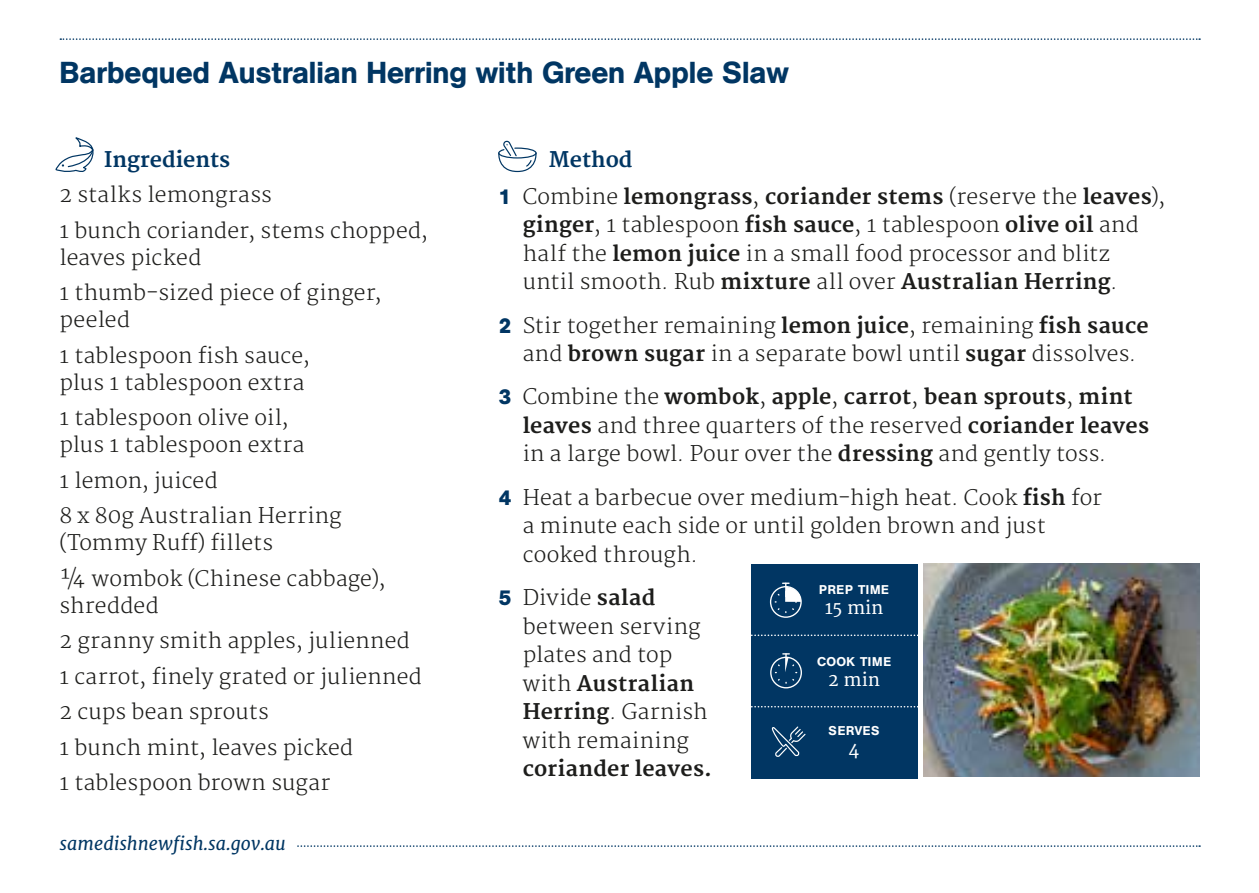
<style>
.page{position:relative;width:1259px;height:893px;background:#fff}
.page>*{position:absolute;margin:0;border:0;box-sizing:border-box;transform-origin:0 0}
.t1{font:500 30px "AG Buch BQ";color:#013663}
.t2{font:300 21px/35.4px "Merriweather";letter-spacing:.01em;color:#1d1d1b}
.t3{font:700 21px/36.9px "Merriweather";letter-spacing:.01em;color:#1d1d1b}
.t4{font:700 21px "Merriweather";color:#013663}
.t5{font:italic 18px "Merriweather";color:#013663}
.t6{font:18px "Merriweather";color:#fff}
.t7{font:500 12.6px "AG Buch BQ";letter-spacing:.065em;color:#fff}
.t8{font:500 12.6px "AG Buch BQ";letter-spacing:.03em;color:#fff}
.s1{color:#013663}
.s2{font-family:"AG Buch BQ";color:#013663}
.s3{font-weight:300}
.s4{font-weight:700}
.s5{font-family:"AG Buch BQ";font-weight:700;color:#013663}
</style>
<div class="page">
<svg style="left:60px;top:38px;width:1140px;height:2px"></svg>
<svg style="left:498px;top:141px;width:39px;height:32px"></svg>
<svg style="left:55px;top:137px;width:39px;height:35px"></svg>
<svg style="left:297px;top:845px;width:903px;height:2px"></svg>
<img style="left:924px;top:564px;width:275px;height:213px">
<div style="left:751px;top:564px;width:166px;height:214px;background:#013663"></div>
<svg style="left:751px;top:634px;width:167px;height:2px"></svg>
<svg style="left:751px;top:706px;width:167px;height:1px"></svg>
<svg style="left:771px;top:726px;width:35px;height:31px"></svg>
<div style="left:770px;top:657px;width:32px;height:31px;border:1px solid #fff;border-radius:50%"></div>
<svg style="left:775px;top:653px;width:22px;height:30px"></svg>
<div style="left:770px;top:586px;width:31px;height:32px;border:1px solid #fff;border-radius:50%"></div>
<svg style="left:775px;top:583px;width:26px;height:30px"></svg>
<h1 class="t1" style="left:60px;top:54px;width:731px">Barbequed Australian Herring with Green Apple Slaw</h1>
<p class="t4" style="left:104px;top:147px;width:128px">Ingredients</p>
<p class="t2" style="left:60px;top:178px;width:370px">2 stalks lemongrass<br>1 bunch coriander, stems chopped,</p>
<p class="t2" style="left:60px;top:240px;width:324px">leaves picked<br>1 thumb-sized piece of ginger,</p>
<p class="t2" style="left:60px;top:303px;width:252px">peeled<br>1 tablespoon fish sauce,</p>
<p class="t2" style="left:60px;top:365px;width:246px">plus 1 tablespoon extra<br>1 tablespoon olive oil,</p>
<p class="t2" style="left:60px;top:428px;width:283px">plus 1 tablespoon extra<br>1 lemon, juiced<br>8 x 80g Australian Herring</p>
<p class="t2" style="left:60px;top:526px;width:327px">(Tommy Ruff) fillets<br>¼ wombok (Chinese cabbage),</p>
<p class="t2" style="left:60px;top:588px;width:364px">shredded<br>2 granny smith apples, julienned<br>1 carrot, finely grated or julienned<br>2 cups bean sprouts<br>1 bunch mint, leaves picked<br>1 tablespoon brown sugar</p>
<p class="t5" style="left:60px;top:833px;width:228px">samedishnewfish.sa.gov.au</p>
<p class="t3" style="left:499px;top:142px;width:668px;text-indent:50px"><span class="s1">Method<br></span><span class="s2">1</span> <span class="s3">Combine</span> lemongrass<span class="s3">,</span> coriander stems <span class="s3">(reserve the</span> leaves<span class="s3">),</span></p>
<p class="t2" style="left:523px;top:211px;width:617px;line-height:28.5px"><span class="s4">ginger</span>, 1 tablespoon <span class="s4">fish sauce</span>, 1 tablespoon <span class="s4">olive oil</span> and half the <span class="s4">lemon juice</span> in a small food processor and blitz until smooth. Rub <span class="s4">mixture</span> all over <span class="s4">Australian Herring</span>.</p>
<p class="t2" style="left:499px;top:312px;width:651px;line-height:28.5px;text-align:center"><span class="s5">2</span> Stir together remaining <span class="s4">lemon juice</span>, remaining <span class="s4">fish sauce </span>and <span class="s4">brown sugar</span> in a separate bowl until <span class="s4">sugar</span> dissolves.</p>
<p class="t2" style="left:523px;top:384px;width:628px;line-height:28.5px;text-indent:-24px"><span class="s5">3</span> Combine the <span class="s4">wombok</span>, <span class="s4">apple</span>, <span class="s4">carrot</span>, <span class="s4">bean sprouts</span>, <span class="s4">mint leaves</span> and three quarters of the reserved <span class="s4">coriander leaves </span>in a large bowl. Pour over the <span class="s4">dressing</span> and gently toss.</p>
<p class="t2" style="left:523px;top:484px;width:581px;line-height:28.5px;text-indent:-24px"><span class="s5">4</span> Heat a barbecue over medium-high heat. Cook <span class="s4">fish</span> for a minute each side or until golden brown and just cooked through.</p>
<p class="t2" style="left:523px;top:584px;width:186px;line-height:28.5px;text-indent:-24px"><span class="s5">5</span> Divide <span class="s4">salad </span>between serving plates and top with <span class="s4">Australian<br>Herring</span>. Garnish with remaining</p>
<p class="t3" style="left:523px;top:751px;width:191px">coriander leaves.</p>
<p class="t7" style="left:819px;top:582px;width:71px">PREP TIME</p>
<p class="t6" style="left:824px;top:597px;width:60px">15 min</p>
<p class="t8" style="left:817px;top:654px;width:75px">COOK TIME</p>
<p class="t6" style="left:828px;top:669px;width:53px">2 min</p>
<p class="t7" style="left:828px;top:723px;width:53px">SERVES</p>
<p class="t6" style="left:848px;top:738px;width:13px">4</p>
</div>
